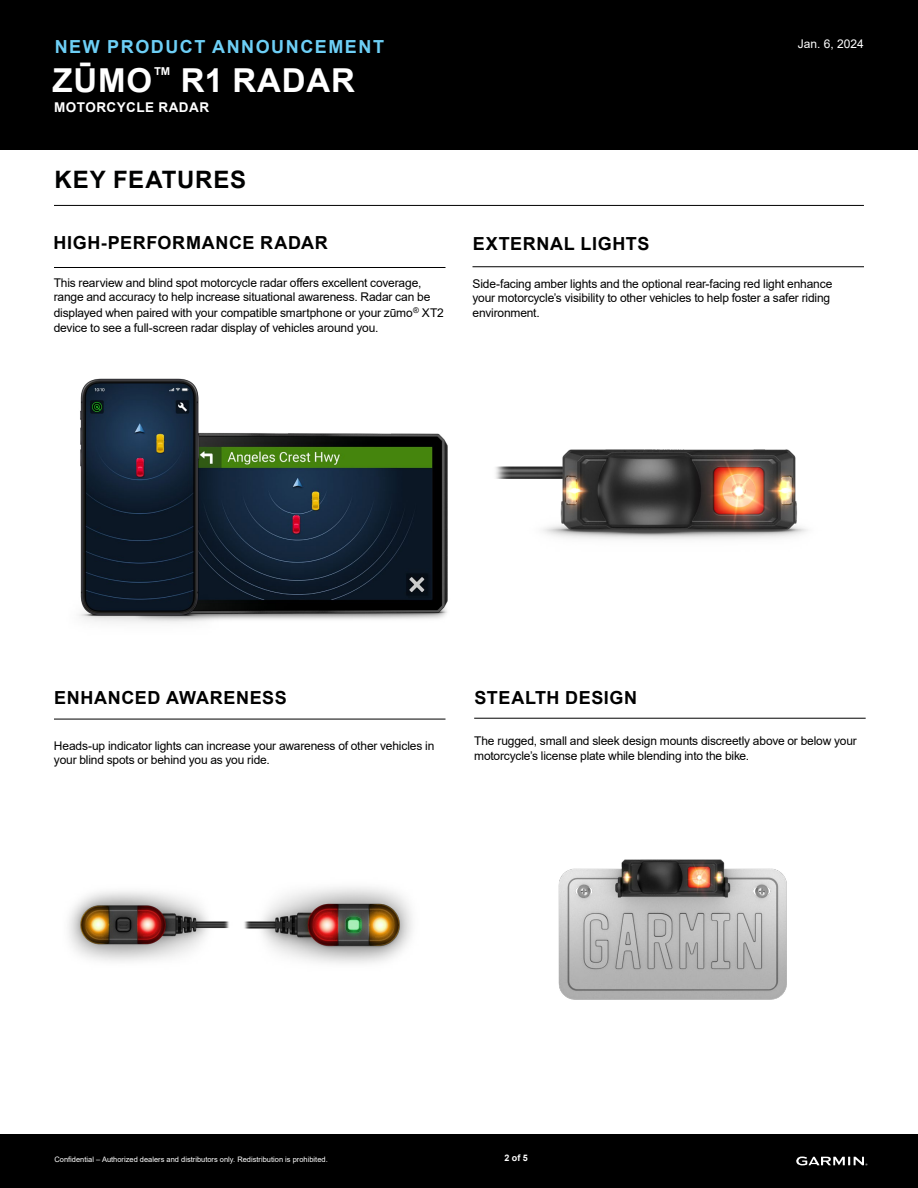
<style>
.page{position:relative;width:918px;height:1188px;background:#fff}
.page>*{position:absolute;margin:0;border:0;box-sizing:border-box;transform-origin:0 0}
.t1{font:700 33px "Arial";letter-spacing:.025em;color:#fff}
.t2{font:700 24px "Arial";letter-spacing:.03em;color:#000101}
.t3{font:700 18px "Arial";letter-spacing:.035em;color:#010101}
.t4{font:700 18px "Arial";letter-spacing:.085em;color:#6dcff6}
.t5{font:700 13.5px "Arial";letter-spacing:.035em;color:#fff}
.t6{font:12px/14.4px "Arial";letter-spacing:-.015em;color:#000}
.t7{font:12px "Arial";color:#fff}
.t8{font:700 9px "Arial";color:#fff}
.t9{font:7.5px "Arial";color:#fff}
</style>
<div class="page">
<div style="left:0;top:0;width:918px;height:150px;background:#000"></div>
<div style="left:0;top:1134px;width:918px;height:54px;background:#000"></div>
<svg style="left:796px;top:1157px;width:72px;height:8px"></svg>
<img style="left:221px;top:433px;width:227px;height:187px">
<hr style="left:54px;top:205px;width:810px;height:1px;background:#000">
<img style="left:558px;top:859px;width:229px;height:141px">
<img style="left:495px;top:449px;width:313px;height:91px">
<img style="left:79px;top:378px;width:142px;height:245px">
<hr style="left:54px;top:267px;width:392px;height:1px;background:#000">
<hr style="left:54px;top:719px;width:392px;height:1px;background:#000">
<hr style="left:472px;top:266px;width:392px;height:1px;background:#000">
<hr style="left:474px;top:718px;width:392px;height:1px;background:#000">
<img style="left:244px;top:887px;width:168px;height:77px">
<img style="left:68px;top:891px;width:161px;height:71px">
<h3 class="t4" style="left:55px;top:34px;width:331px">NEW PRODUCT ANNOUNCEMENT</h3>
<h1 class="t1" style="left:53px;top:58px;width:304px">ZŪMO<sup>™</sup> R1 RADAR</h1>
<p class="t5" style="left:54px;top:98px;width:156px">MOTORCYCLE RADAR</p>
<h2 class="t2" style="left:54px;top:163px;width:193px">KEY FEATURES</h2>
<h3 class="t3" style="left:53px;top:230px;width:276px">HIGH-PERFORMANCE RADAR</h3>
<h3 class="t3" style="left:473px;top:231px;width:178px">EXTERNAL LIGHTS</h3>
<p class="t7" style="left:798px;top:35px;width:68px">Jan. 6, 2024</p>
<p class="t6" style="left:54px;top:275px;width:378px">This rearview and blind spot motorcycle radar offers excellent coverage, range and accuracy to help increase situational awareness. Radar can be</p>
<p class="t6" style="left:54px;top:306px;width:392px">displayed when paired with your compatible smartphone or your zūmo<sup>®</sup> XT2 device to see a full-screen radar display of vehicles around you.</p>
<p class="t6" style="left:473px;top:276px;width:361px">Side-facing amber lights and the optional rear-facing red light enhance your motorcycle’s visibility to other vehicles to help foster a safer riding environment.</p>
<h3 class="t3" style="left:54px;top:685px;width:234px">ENHANCED AWARENESS</h3>
<p class="t6" style="left:54px;top:738px;width:382px">Heads-up indicator lights can increase your awareness of other vehicles in your blind spots or behind you as you ride.</p>
<h3 class="t3" style="left:474px;top:685px;width:164px">STEALTH DESIGN</h3>
<p class="t6" style="left:474px;top:734px;width:384px">The rugged, small and sleek design mounts discreetly above or below your motorcycle’s license plate while blending into the bike.</p>
<p class="t9" style="left:54px;top:1154px;width:275px">Confidential – Authorized dealers and distributors only. Redistribution is prohibited.</p>
<p class="t8" style="left:504px;top:1152px;width:25px">2 of 5</p>
</div>
